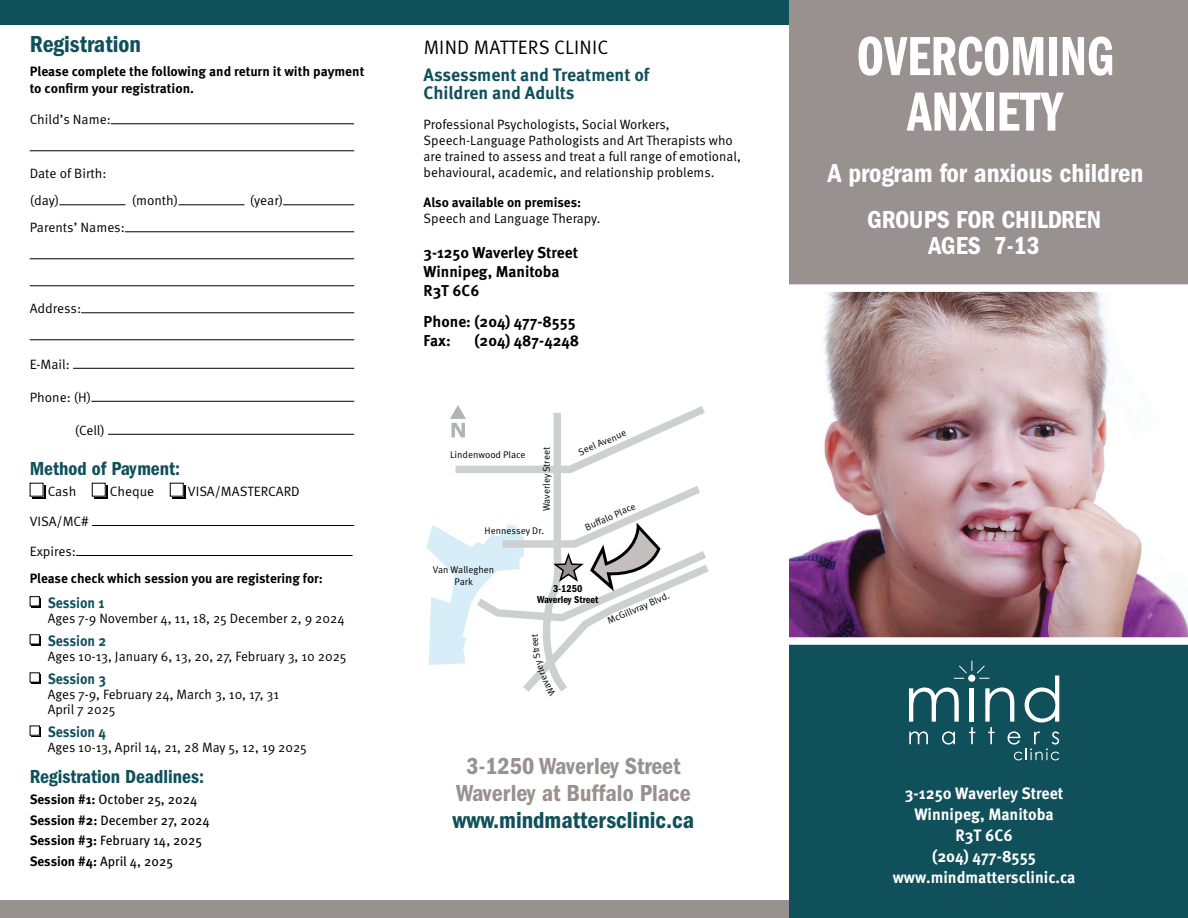
<style>
.page{position:relative;width:1188px;height:918px;background:#fff}
.page>*{position:absolute;margin:0;border:0;box-sizing:border-box;transform-origin:0 0}
.t1{font:57px/55.5px "Franklin Gothic LT Pro Dm Cm";color:#fff;text-align:center}
.t2{font:27px "Franklin Gothic LT Pro Cn Dm";color:#fff}
.t3{font:25.5px/25.5px "Franklin Gothic LT Pro Cn Dm";color:#fff;text-align:center}
.t4{font:24px/27px "Franklin Gothic LT Pro Cn Dm";color:#989190;text-align:center}
.t5{font:24px "Franklin Gothic LT Pro Cn Dm";color:#10505b}
.t6{font:19.5px "Franklin Gothic LT Pro Cn Dm";color:#10505b}
.t7{font:19.5px "Meta Pro Norm";letter-spacing:.01em;color:#000}
.t8{font:700 18px/18px "Meta Pro";color:#10505b}
.t9{font:700 16.5px/21px "Meta Pro";color:#fff;text-align:center;scale:.96 1}
.t10{font:700 15.75px/18.9px "Meta Pro";color:#000}
.t11{font:700 15px "Meta Pro";letter-spacing:-.005em;color:#10505b;scale:.92 1}
.t12{font:13.5px/16.2px "Meta Pro Norm";color:#000}
.t13{font:700 13.5px/16.2px "Meta Pro";color:#000}
.t14{font:13.5px/20.7px "Meta Pro";color:#000}
.t15{font:10.35px/10.4px "Franklin Gothic LT Pro Cn Dm";color:#000;text-align:center}
.t16{font:9.6px/11.6px "Meta Pro Norm";color:#000;text-align:center}
.s1{font-weight:700}
</style>
<div class="page">
<div style="left:0;top:0;width:795px;height:25px;background:#10505b"></div>
<div style="left:790px;top:0;width:398px;height:288px;background:#989190"></div>
<div style="left:0;top:900px;width:812px;height:18px;background:#989190"></div>
<div style="left:790px;top:641px;width:398px;height:277px;background:#10505b"></div>
<img style="left:790px;top:292px;width:398px;height:345px">
<div style="left:776px;top:284px;width:412px;height:8px;background:#fff"></div>
<div style="left:772px;top:637px;width:416px;height:8px;background:#fff"></div>
<hr style="left:111px;top:123px;width:243px;height:1px;background:#000">
<hr style="left:30px;top:150px;width:324px;height:1px;background:#000">
<hr style="left:59px;top:204px;width:67px;height:1px;background:#000">
<hr style="left:178px;top:204px;width:66px;height:1px;background:#000">
<hr style="left:283px;top:204px;width:71px;height:1px;background:#000">
<hr style="left:125px;top:231px;width:229px;height:1px;background:#000">
<hr style="left:30px;top:258px;width:324px;height:1px;background:#000">
<hr style="left:30px;top:285px;width:324px;height:1px;background:#000">
<hr style="left:81px;top:312px;width:273px;height:1px;background:#000">
<hr style="left:30px;top:339px;width:324px;height:1px;background:#000">
<hr style="left:73px;top:368px;width:281px;height:1px;background:#000">
<hr style="left:91px;top:401px;width:263px;height:1px;background:#000">
<hr style="left:108px;top:434px;width:246px;height:1px;background:#000">
<svg style="left:32px;top:485px;width:13px;height:13px"></svg>
<div style="left:30px;top:483px;width:13px;height:13px;background:#fff"></div>
<svg style="left:94px;top:485px;width:13px;height:13px"></svg>
<div style="left:92px;top:483px;width:13px;height:13px;background:#fff"></div>
<svg style="left:172px;top:485px;width:13px;height:13px"></svg>
<div style="left:170px;top:483px;width:13px;height:13px;background:#fff"></div>
<hr style="left:92px;top:525px;width:262px;height:1px;background:#000">
<hr style="left:76px;top:555px;width:277px;height:1px;background:#000">
<div style="left:31px;top:598px;width:10px;height:10px;background:#000"></div>
<div style="left:30px;top:597px;width:9px;height:9px;background:#fff"></div>
<div style="left:30px;top:596px;width:10px;height:10px;border:1px solid #000"></div>
<div style="left:31px;top:636px;width:10px;height:10px;background:#000"></div>
<div style="left:30px;top:635px;width:9px;height:9px;background:#fff"></div>
<div style="left:30px;top:634px;width:10px;height:10px;border:1px solid #000"></div>
<div style="left:31px;top:674px;width:10px;height:10px;background:#000"></div>
<div style="left:30px;top:673px;width:9px;height:9px;background:#fff"></div>
<div style="left:30px;top:672px;width:10px;height:11px;border:1px solid #000"></div>
<div style="left:31px;top:727px;width:10px;height:10px;background:#000"></div>
<div style="left:30px;top:726px;width:9px;height:9px;background:#fff"></div>
<div style="left:30px;top:726px;width:10px;height:10px;border:1px solid #000"></div>
<svg style="left:909px;top:660px;width:150px;height:100px"></svg>
<svg style="left:427px;top:405px;width:282px;height:287px"></svg>
<h3 class="t5" style="left:30px;top:31px;width:113px">Registration</h3>
<p class="t13" style="left:30px;top:63px;width:336px">Please complete the following and return it with payment to confirm your registration.</p>
<p class="t12" style="left:30px;top:111px;width:83px">Child’s Name:</p>
<p class="t12" style="left:30px;top:159px;width:79px;line-height:27px">Date of Birth: (day)</p>
<p class="t12" style="left:30px;top:219px;width:97px">Parents’ Names:</p>
<p class="t12" style="left:132px;top:192px;width:48px">(month)</p>
<p class="t12" style="left:250px;top:192px;width:35px">(year)</p>
<p class="t12" style="left:30px;top:300px;width:53px">Address:</p>
<p class="t12" style="left:30px;top:355px;width:42px">E-Mail:</p>
<p class="t12" style="left:30px;top:388px;width:63px">Phone: (H)</p>
<p class="t12" style="left:75px;top:421px;width:32px">(Cell)</p>
<h3 class="t6" style="left:30px;top:458px;width:152px">Method of Payment:</h3>
<p class="t12" style="left:48px;top:482px;width:30px">Cash</p>
<p class="t12" style="left:110px;top:482px;width:46px">Cheque</p>
<p class="t12" style="left:188px;top:482px;width:113px">VISA/MASTERCARD</p>
<p class="t12" style="left:30px;top:512px;width:61px">VISA/MC#</p>
<p class="t12" style="left:30px;top:542px;width:48px">Expires:</p>
<p class="t13" style="left:30px;top:569px;width:295px">Please check which session you are registering for:</p>
<p class="t11" style="left:48px;top:591px;width:63px">Session 1</p>
<p class="t12" style="left:48px;top:609px;width:298px">Ages 7-9 November 4, 11, 18, 25 December 2, 9 2024</p>
<p class="t11" style="left:48px;top:629px;width:65px">Session 2</p>
<p class="t12" style="left:48px;top:647px;width:300px">Ages 10-13, January 6, 13, 20, 27, February 3, 10 2025</p>
<p class="t11" style="left:48px;top:667px;width:65px">Session 3</p>
<p class="t12" style="left:48px;top:686px;width:233px;line-height:15px">Ages 7-9, February 24, March 3, 10, 17, 31<br>April 7 2025</p>
<p class="t11" style="left:48px;top:720px;width:65px">Session 4</p>
<p class="t12" style="left:48px;top:738px;width:261px">Ages 10-13, April 14, 21, 28 May 5, 12, 19 2025</p>
<h3 class="t6" style="left:30px;top:766px;width:176px">Registration Deadlines:</h3>
<p class="t14" style="left:30px;top:788px;width:182px"><span class="s1">Session #1:</span> October 25, 2024<br><span class="s1">Session #2:</span> December 27, 2024<br><span class="s1">Session #3:</span> February 14, 2025<br><span class="s1">Session #4:</span> April 4, 2025</p>
<h3 class="t7" style="left:424px;top:33px;width:186px">MIND MATTERS CLINIC</h3>
<h3 class="t8" style="left:424px;top:65px;width:227px">Assessment and Treatment of<br>Children and Adults</h3>
<p class="t12" style="left:424px;top:115px;width:319px">Professional Psychologists, Social Workers, Speech-Language Pathologists and Art Therapists who are trained to assess and treat a full range of emotional, behavioural, academic, and relationship problems.</p>
<p class="t13" style="left:424px;top:193px;width:159px">Also available on premises:</p>
<p class="t12" style="left:424px;top:210px;width:179px">Speech and Language Therapy.</p>
<p class="t10" style="left:424px;top:242px;width:156px">3-1250 Waverley Street<br>Winnipeg, Manitoba<br>R3T 6C6</p>
<p class="t10" style="left:424px;top:311px;width:154px">Phone: (204) 477-8555<br>Fax:</p>
<p class="t10" style="left:475px;top:330px;width:106px">(204) 487-4248</p>
<p class="t16" style="left:450px;top:448px;width:77px">Lindenwood Place</p>
<p class="t16" style="left:540px;top:511px;width:66px;rotate:-90deg">Waverley Street</p>
<p class="t16" style="left:485px;top:525px;width:61px">Hennessey Dr.</p>
<p class="t16" style="left:576px;top:446px;width:53px;rotate:-23deg">Seel Avenue</p>
<p class="t16" style="left:583px;top:522px;width:56px;rotate:-24deg">Buff alo Place</p>
<p class="t16" style="left:433px;top:564px;width:63px">Van Walleghen<br>Park</p>
<p class="t15" style="left:537px;top:584px;width:63px">3-1250<br>Waverley Street</p>
<p class="t16" style="left:605px;top:615px;width:68px;rotate:-23deg">McGillvray Blvd.</p>
<h3 class="t4" style="left:456px;top:753px;width:236px">3-1250 Waverley Street<br>Waverley at Buffalo Place</h3>
<h3 class="t5" style="left:453px;top:807px;width:243px">www.mindmattersclinic.ca</h3>
<h1 class="t1" style="left:857px;top:29px;width:259px">OVERCOMING<br>ANXIETY</h1>
<h2 class="t2" style="left:828px;top:158px;width:317px">A program for anxious children</h2>
<h3 class="t3" style="left:867px;top:207px;width:235px">GROUPS FOR CHILDREN<br>AGES 7-13</h3>
<p class="t9" style="left:893px;top:782px;width:192px">3-1250 Waverley Street<br>Winnipeg, Manitoba<br>R3T 6C6<br>(204) 477-8555 www.mindmattersclinic.ca</p>
</div>
